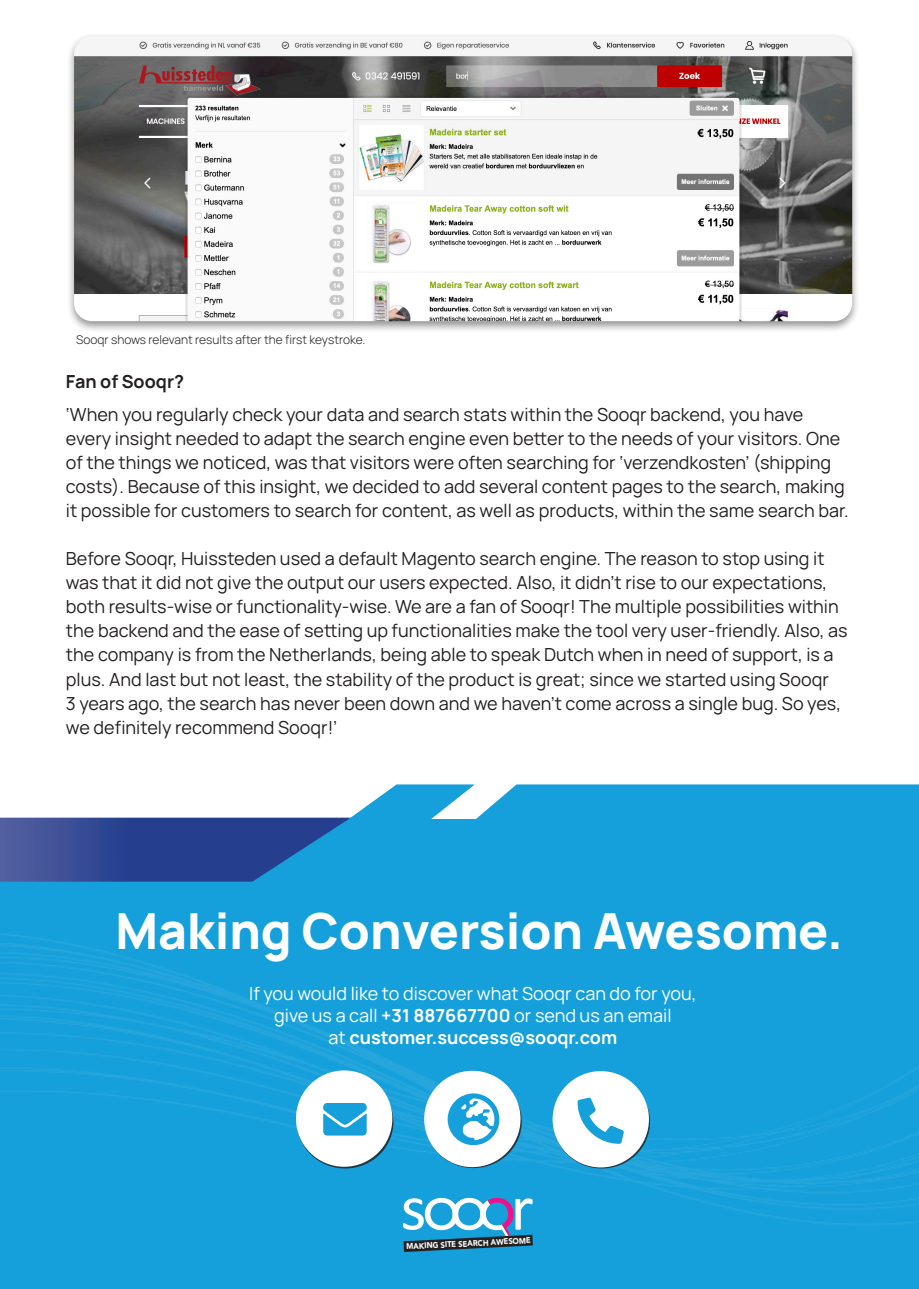
<style>
.page{position:relative;width:919px;height:1289px;background:#fff}
.page>*{position:absolute;margin:0;border:0;box-sizing:border-box;transform-origin:0 0}
.t1{font:800 49.65px "Manrope";color:#fff}
.t2{font:18px/24px "Manrope";color:#231f20}
.t3{font:18px "Manrope";color:#fff}
.t4{font:700 18px "Manrope";color:#fff}
.t5{font:700 18px "Manrope";color:#231f20}
.t6{font:300 12px "Manrope";color:#231f20}
.t7{font:900 8.25px "Avenir";color:#fff;scale:.91 1}
.s1{font-weight:700}
.s2{font-weight:400}
</style>
<div class="page">
<div style="left:0;top:819px;width:918px;height:469px;background:#16a0db"></div>
<img style="left:0;top:934px;width:918px;height:291px">
<svg style="left:403px;top:1197px;width:130px;height:54px"></svg>
<svg style="left:297px;top:1075px;width:96px;height:93px"></svg>
<div style="left:296px;top:1070px;width:96px;height:96px;background:#fff;border-radius:50%"></div>
<div style="left:424px;top:1070px;width:96px;height:97px;background:#fff;border-radius:50%"></div>
<div style="left:552px;top:1071px;width:97px;height:96px;background:#fff;border-radius:50%"></div>
<svg style="left:447px;top:1093px;width:52px;height:51px"></svg>
<svg style="left:323px;top:1103px;width:43px;height:32px"></svg>
<svg style="left:577px;top:1097px;width:47px;height:46px"></svg>
<svg style="left:0;top:784px;width:918px;height:97px"></svg>
<div style="left:66px;top:32px;width:794px;height:301px;background:#231f20;opacity:.5"></div>
<img style="left:74px;top:36px;width:778px;height:285px">
<p class="t6" style="left:76px;top:332px;width:290px">Sooqr shows relevant results after the first keystroke.</p>
<p class="t5" style="left:66px;top:370px;width:120px">Fan of Sooqr?</p>
<p class="t2" style="left:66px;top:403px;width:784px">‘When you regularly check your data and search stats within the Sooqr backend, you have every insight needed to adapt the search engine even better to the needs of your visitors. One of the things we noticed, was that visitors were often searching for ‘verzendkosten’ (shipping costs). Because of this insight, we decided to add several content pages to the search, making it possible for customers to search for content, as well as products, within the same search bar.</p>
<p class="t2" style="left:66px;top:547px;width:783px">Before Sooqr, Huissteden used a default Magento search engine. The reason to stop using it was that it did not give the output our users expected. Also, it didn’t rise to our expectations, both results-wise or functionality-wise. We are a fan of Sooqr! The multiple possibilities within the backend and the ease of setting up functionalities make the tool very user-friendly. Also, as the company is from the Netherlands, being able to speak Dutch when in need of support, is a plus. And last but not least, the stability of the product is great; since we started using Sooqr<br>3 years ago, the search has never been down and we haven’t come across a single bug. So yes, we definitely recommend Sooqr!’</p>
<p class="t1" style="left:115px;top:898px;width:729px">Making Conversion Awesome.</p>
<p class="t3" style="left:249px;top:983px;width:449px">If you would like to discover what Sooqr can do for you,</p>
<p class="t3" style="left:274px;top:1004px;width:399px">give us a call <span class="s1">+31 887667700</span> or send us an email</p>
<p class="t4" style="left:328px;top:1025px;width:290px"><span class="s2">at</span> customer.success@sooqr.com</p>
<p class="t7" style="left:406px;top:1239px;width:138px;rotate:-3deg">MAKING SITE SEARCH AWESOME</p>
</div>
